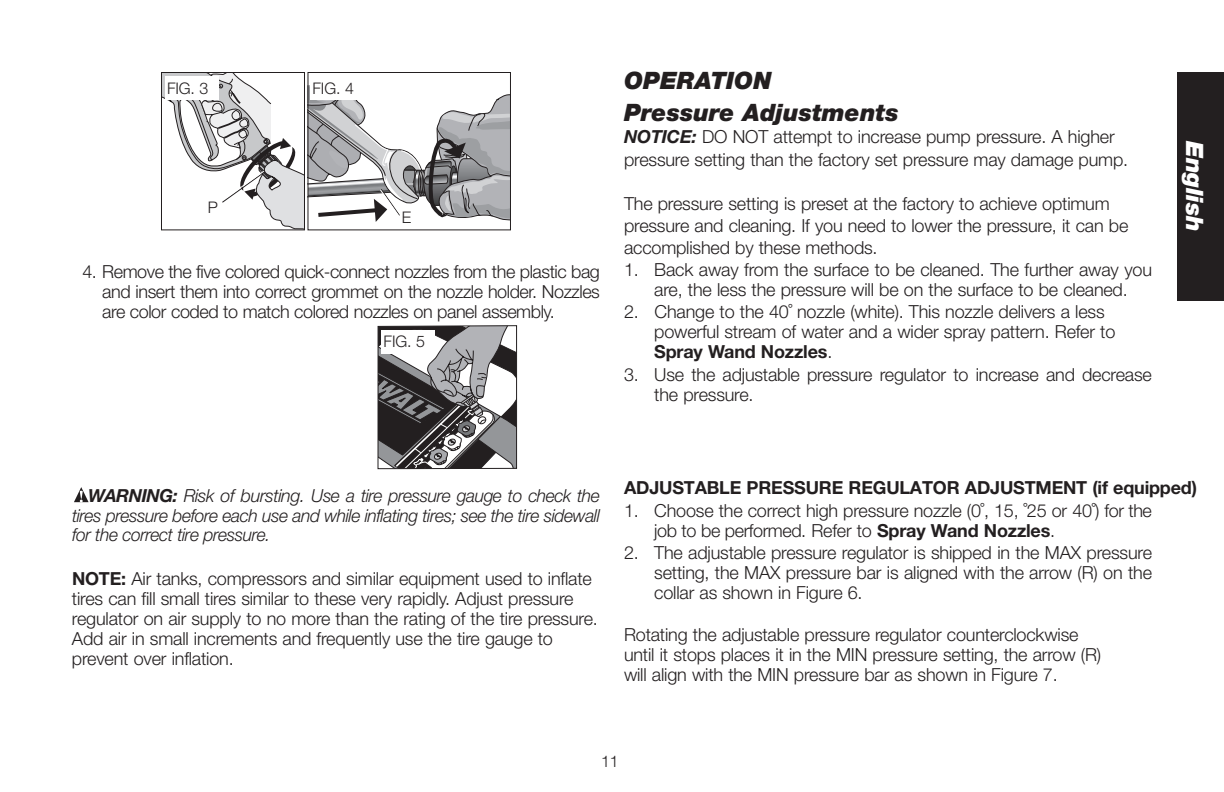
<style>
.page{position:relative;width:1224px;height:792px;background:#fff}
.page>*{position:absolute;margin:0;border:0;box-sizing:border-box;transform-origin:0 0}
._00-Section_Headline{font:italic 900 24px "Helvetica Neue LT Std";color:#231f20}
.t1{font:italic 900 24px "Helvetica Neue LT Std";color:#fff}
._04-BodyList{font:300 18px/20px "Helvetica Neue LT Std";letter-spacing:-.01em;color:#231f20}
._04-BodyList_b_d{font:300 18px/20px "Helvetica Neue LT Std";letter-spacing:-.01em;color:#231f20}
._10-Warning_Caution{font:italic 300 18px/19.4px "Helvetica Neue LT Std";letter-spacing:-.025em;color:#231f20;text-align:justify}
._02-Subhead{font:700 18px "Helvetica Neue LT Std";letter-spacing:-.01em;color:#231f20}
.t2{font:300 16px "Helvetica Neue LT Std";letter-spacing:-.01em;color:#231f20}
.s1{font-weight:700;font-style:italic}
.s2{font-weight:700}
</style>
<div class="page">
<div style="left:1177px;top:72px;width:47px;height:228px;background:#231f20"></div>
<svg style="left:161px;top:72px;width:349px;height:158px"></svg>
<div style="left:205px;top:202px;width:16px;height:14px;background:#fff"></div>
<div style="left:311px;top:76px;width:53px;height:24px;background:#fff"></div>
<svg style="left:377px;top:325px;width:141px;height:145px"></svg>
<div style="left:382px;top:330px;width:53px;height:24px;background:#fff"></div>
<svg style="left:74px;top:487px;width:15px;height:15px"></svg>
<p class="t2" style="left:167px;top:79px;width:43px">FIG. 3</p>
<p class="t2" style="left:208px;top:198px;width:12px">P</p>
<p class="t2" style="left:313px;top:79px;width:43px">FIG. 4</p>
<p class="t2" style="left:402px;top:207px;width:11px">E</p>
<p class="_04-BodyList" style="left:102px;top:261px;width:499px;text-align:justify;text-indent:-20px">4. Remove the five colored quick-connect nozzles from the plastic bag and insert them into correct grommet on the nozzle holder. Nozzles are color coded to match colored nozzles on panel assembly.</p>
<p class="t2" style="left:384px;top:332px;width:43px">FIG. 5</p>
<p class="_00-Section_Headline" style="left:624px;top:66px;width:149px">OPERATION</p>
<p class="_00-Section_Headline" style="left:624px;top:98px;width:276px">Pressure Adjustments</p>
<p class="_04-BodyList" style="left:624px;top:127px;width:492px"><span class="s1">NOTICE:</span> DO NOT attempt to increase pump pressure. A higher</p>
<p class="_04-BodyList" style="left:624px;top:149px;width:506px">pressure setting than the factory set pressure may damage pump.</p>
<p class="_04-BodyList" style="left:624px;top:193px;width:487px">The pressure setting is preset at the factory to achieve optimum</p>
<p class="_04-BodyList" style="left:624px;top:215px;width:506px">pressure and cleaning. If you need to lower the pressure, it can be</p>
<p class="_04-BodyList" style="left:624px;top:237px;width:255px">accomplished by these methods.</p>
<p class="_04-BodyList" style="left:624px;top:260px;width:529px;text-align:center">1. Back away from the surface to be cleaned. The further away you are, the less the pressure will be on the surface to be cleaned.</p>
<p class="_04-BodyList" style="left:654px;top:302px;width:463px;text-indent:-30px">2. Change to the 40˚ nozzle (white). This nozzle delivers a less powerful stream of water and a wider spray pattern. Refer to<br><span class="s2">Spray Wand Nozzles</span>.</p>
<p class="_04-BodyList" style="left:654px;top:364px;width:499px;text-indent:-30px">3. Use the adjustable pressure regulator to increase and decrease the pressure.</p>
<h1 class="t1" style="left:1210px;top:141px;width:92px;rotate:90deg">English</h1>
<p class="_10-Warning_Caution" style="left:72px;top:486px;width:530px;text-indent:16px"><span class="s2">WARNING:</span> Risk of bursting. Use a tire pressure gauge to check the tires pressure before each use and while inflating tires; see the tire sidewall for the correct tire pressure.</p>
<p class="_04-BodyList" style="left:72px;top:568px;width:527px"><span class="s2">NOTE:</span> Air tanks, compressors and similar equipment used to inflate tires can fill small tires similar to these very rapidly. Adjust pressure regulator on air supply to no more than the rating of the tire pressure.<br>Add air in small increments and frequently use the tire gauge to prevent over inflation.</p>
<p class="_02-Subhead" style="left:624px;top:477px;width:575px">ADJUSTABLE PRESSURE REGULATOR ADJUSTMENT (if equipped)</p>
<p class="_04-BodyList" style="left:654px;top:500px;width:499px;text-indent:-30px">1. Choose the correct high pressure nozzle (0˚, 15, ˚25 or 40˚) for the job to be performed. Refer to <span class="s2">Spray Wand Nozzles</span>.</p>
<p class="_04-BodyList" style="left:654px;top:542px;width:499px;text-align:justify;text-indent:-30px">2. The adjustable pressure regulator is shipped in the MAX pressure setting, the MAX pressure bar is aligned with the arrow (R) on the collar as shown in Figure 6.</p>
<p class="_04-BodyList_b_d" style="left:624px;top:624px;width:479px">Rotating the adjustable pressure regulator counterclockwise until it stops places it in the MIN pressure setting, the arrow (R) will align with the MIN pressure bar as shown in Figure 7.</p>
<p class="t2" style="left:601px;top:752px;width:19px">11</p>
</div>
